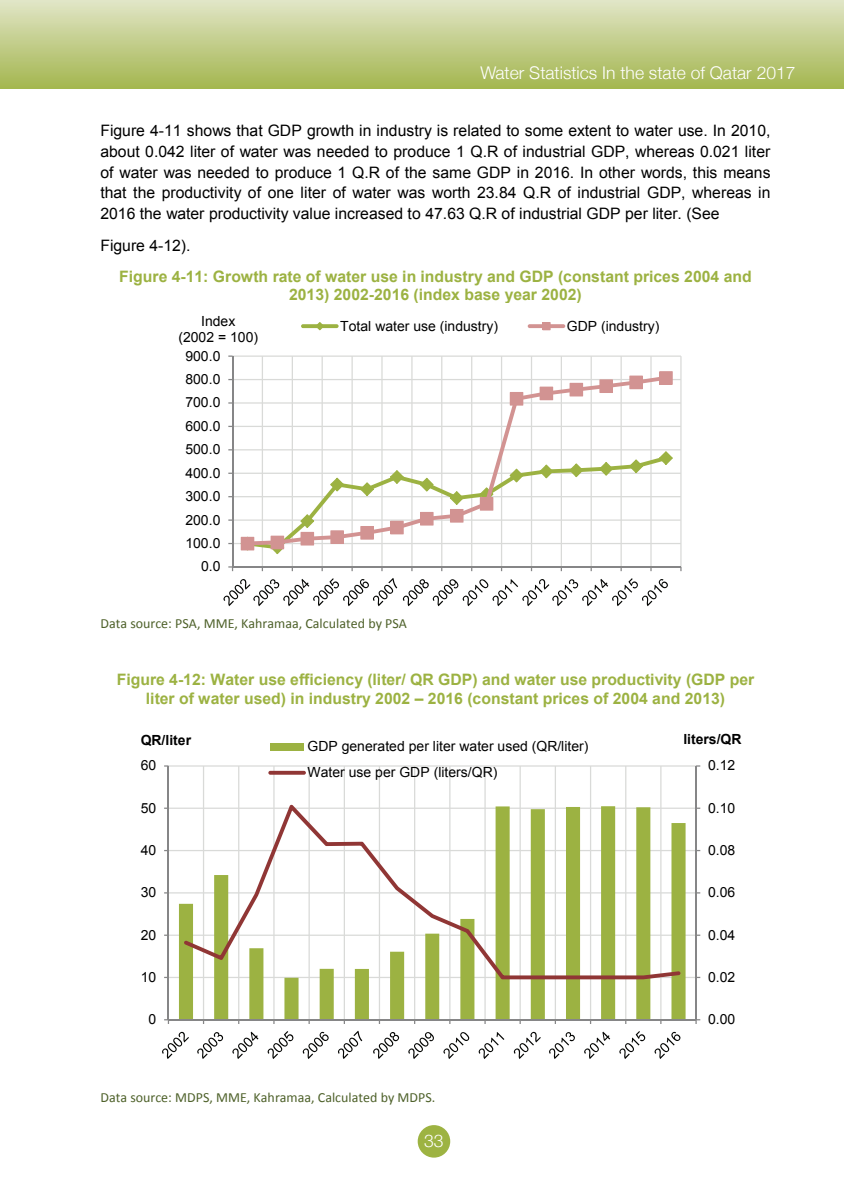
<style>
.page{position:relative;width:844px;height:1191px;background:#fff}
.page>*{position:absolute;margin:0;border:0;box-sizing:border-box;transform-origin:0 0}
.t1{font:300 17.5px "Helvetica Neue";color:#fff}
.t2{font:15.75px/20.8px "Arial";color:#000;text-align:justify}
.t3{font:700 15.75px/18.2px "Arial";color:#9cb242;text-align:center}
.t4{font:14px/16.1px "Arial";color:#000;text-align:center}
.t5{font:14px "Calibri";color:#4e612a}
.t6{font:700 14px "Arial";color:#000}
</style>
<div class="page">
<div style="left:0;top:0;width:843px;height:88px;background:linear-gradient(to bottom,#e1e5c6,#a5b751)"></div>
<div style="left:417px;top:1125px;width:33px;height:32px;background:#9db342;border-radius:50%"></div>
<hr style="left:232px;top:543px;width:448px;height:1px;background:#d9dad8">
<hr style="left:232px;top:519px;width:448px;height:2px;background:#d9dad8">
<hr style="left:232px;top:496px;width:448px;height:1px;background:#d9dad8">
<hr style="left:232px;top:472px;width:448px;height:2px;background:#d9dad8">
<hr style="left:232px;top:449px;width:448px;height:1px;background:#d9dad8">
<hr style="left:232px;top:426px;width:448px;height:1px;background:#d9dad8">
<hr style="left:232px;top:402px;width:448px;height:1px;background:#d9dad8">
<hr style="left:232px;top:379px;width:448px;height:1px;background:#d9dad8">
<hr style="left:232px;top:355px;width:448px;height:2px;background:#d9dad8">
<hr style="left:262px;top:356px;width:1px;height:211px;background:#d9dad8">
<hr style="left:291px;top:356px;width:2px;height:211px;background:#d9dad8">
<hr style="left:321px;top:356px;width:2px;height:211px;background:#d9dad8">
<hr style="left:351px;top:356px;width:1px;height:211px;background:#d9dad8">
<hr style="left:381px;top:356px;width:1px;height:211px;background:#d9dad8">
<hr style="left:411px;top:356px;width:1px;height:211px;background:#d9dad8">
<hr style="left:441px;top:356px;width:1px;height:211px;background:#d9dad8">
<hr style="left:471px;top:356px;width:1px;height:211px;background:#d9dad8">
<hr style="left:501px;top:356px;width:1px;height:211px;background:#d9dad8">
<hr style="left:530px;top:356px;width:2px;height:211px;background:#d9dad8">
<hr style="left:560px;top:356px;width:2px;height:211px;background:#d9dad8">
<hr style="left:590px;top:356px;width:1px;height:211px;background:#d9dad8">
<hr style="left:620px;top:356px;width:1px;height:211px;background:#d9dad8">
<hr style="left:650px;top:356px;width:1px;height:211px;background:#d9dad8">
<hr style="left:680px;top:356px;width:1px;height:211px;background:#d9dad8">
<hr style="left:232px;top:356px;width:1px;height:211px;background:#868687">
<hr style="left:232px;top:566px;width:448px;height:1px;background:#868687">
<svg style="left:228px;top:566px;width:5px;height:5px"></svg>
<svg style="left:245px;top:376px;width:423px;height:75px"></svg>
<svg style="left:240px;top:451px;width:432px;height:103px"></svg>
<svg style="left:509px;top:392px;width:14px;height:13px"></svg>
<svg style="left:539px;top:386px;width:14px;height:14px"></svg>
<svg style="left:569px;top:383px;width:14px;height:13px"></svg>
<svg style="left:599px;top:379px;width:13px;height:14px"></svg>
<svg style="left:629px;top:375px;width:13px;height:14px"></svg>
<svg style="left:659px;top:371px;width:13px;height:14px"></svg>
<svg style="left:223px;top:578px;width:444px;height:28px"></svg>
<svg style="left:301px;top:324px;width:37px;height:4px"></svg>
<svg style="left:315px;top:322px;width:9px;height:8px"></svg>
<svg style="left:527px;top:324px;width:38px;height:4px"></svg>
<svg style="left:542px;top:322px;width:8px;height:8px"></svg>
<hr style="left:168px;top:976px;width:528px;height:2px;background:#d9dad8">
<hr style="left:168px;top:934px;width:528px;height:2px;background:#d9dad8">
<hr style="left:168px;top:892px;width:528px;height:1px;background:#d9dad8">
<hr style="left:168px;top:850px;width:528px;height:1px;background:#d9dad8">
<hr style="left:168px;top:807px;width:528px;height:2px;background:#d9dad8">
<hr style="left:168px;top:765px;width:528px;height:1px;background:#d9dad8">
<hr style="left:203px;top:766px;width:1px;height:253px;background:#d9dad8">
<hr style="left:238px;top:766px;width:1px;height:253px;background:#d9dad8">
<hr style="left:273px;top:766px;width:1px;height:253px;background:#d9dad8">
<hr style="left:308px;top:766px;width:2px;height:253px;background:#d9dad8">
<hr style="left:343px;top:766px;width:2px;height:253px;background:#d9dad8">
<hr style="left:379px;top:766px;width:1px;height:253px;background:#d9dad8">
<hr style="left:414px;top:766px;width:1px;height:253px;background:#d9dad8">
<hr style="left:449px;top:766px;width:1px;height:253px;background:#d9dad8">
<hr style="left:484px;top:766px;width:1px;height:253px;background:#d9dad8">
<hr style="left:519px;top:766px;width:1px;height:253px;background:#d9dad8">
<hr style="left:554px;top:766px;width:2px;height:253px;background:#d9dad8">
<hr style="left:589px;top:766px;width:2px;height:253px;background:#d9dad8">
<hr style="left:625px;top:766px;width:1px;height:253px;background:#d9dad8">
<hr style="left:660px;top:766px;width:1px;height:253px;background:#d9dad8">
<svg style="left:179px;top:807px;width:506px;height:212px"></svg>
<hr style="left:695px;top:766px;width:1px;height:253px;background:#868687">
<hr style="left:168px;top:766px;width:1px;height:253px;background:#868687">
<hr style="left:168px;top:1019px;width:528px;height:1px;background:#868687">
<svg style="left:164px;top:1019px;width:5px;height:5px"></svg>
<svg style="left:695px;top:1019px;width:5px;height:5px"></svg>
<svg style="left:184px;top:804px;width:496px;height:175px"></svg>
<svg style="left:162px;top:1031px;width:27px;height:28px"></svg>
<svg style="left:197px;top:1032px;width:26px;height:27px"></svg>
<svg style="left:232px;top:1031px;width:26px;height:28px"></svg>
<svg style="left:267px;top:1031px;width:26px;height:28px"></svg>
<svg style="left:303px;top:1031px;width:25px;height:28px"></svg>
<svg style="left:338px;top:1030px;width:24px;height:29px"></svg>
<svg style="left:373px;top:1032px;width:26px;height:27px"></svg>
<svg style="left:408px;top:1032px;width:26px;height:27px"></svg>
<svg style="left:443px;top:1032px;width:26px;height:27px"></svg>
<svg style="left:478px;top:1032px;width:26px;height:27px"></svg>
<svg style="left:513px;top:1031px;width:27px;height:28px"></svg>
<svg style="left:549px;top:1032px;width:25px;height:27px"></svg>
<svg style="left:584px;top:1031px;width:26px;height:28px"></svg>
<svg style="left:619px;top:1031px;width:26px;height:28px"></svg>
<svg style="left:654px;top:1031px;width:26px;height:28px"></svg>
<div style="left:270px;top:743px;width:34px;height:7px;background:#9cb242"></div>
<hr style="left:268px;top:771px;width:38px;height:3px;background:#903635;border-radius:2px">
<p class="t1" style="left:480px;top:59px;width:317px">Water Statistics In the state of Qatar 2017</p>
<p class="t2" style="left:100px;top:120px;width:671px">Figure 4-11 shows that GDP growth in industry is related to some extent to water use. In 2010, about 0.042 liter of water was needed to produce 1 Q.R of industrial GDP, whereas 0.021 liter of water was needed to produce 1 Q.R of the same GDP in 2016. In other words, this means that the productivity of one liter of water was worth 23.84 Q.R of industrial GDP, whereas in 2016 the water productivity value increased to 47.63 Q.R of industrial GDP per liter. (See</p>
<p class="t2" style="left:100px;top:235px;width:92px">Figure 4-12).</p>
<p class="t3" style="left:119px;top:268px;width:633px">Figure 4-11: Growth rate of water use in industry and GDP (constant prices 2004 and<br>2013) 2002-2016 (index base year 2002)</p>
<p class="t4" style="left:178px;top:313px;width:81px">Index<br>(2002 = 100)</p>
<p class="t4" style="left:340px;top:318px;width:159px">Total water use (industry)</p>
<p class="t4" style="left:566px;top:318px;width:94px">GDP (industry)</p>
<p class="t4" style="left:185px;top:348px;width:37px">900.0</p>
<p class="t4" style="left:185px;top:371px;width:37px">800.0</p>
<p class="t4" style="left:185px;top:395px;width:37px">700.0</p>
<p class="t4" style="left:185px;top:418px;width:37px">600.0</p>
<p class="t4" style="left:185px;top:441px;width:37px">500.0</p>
<p class="t4" style="left:185px;top:465px;width:37px">400.0</p>
<p class="t4" style="left:185px;top:488px;width:37px">300.0</p>
<p class="t4" style="left:185px;top:512px;width:37px">200.0</p>
<p class="t4" style="left:185px;top:535px;width:37px">100.0</p>
<p class="t4" style="left:201px;top:558px;width:21px">0.0</p>
<p class="t5" style="left:100px;top:614px;width:308px">Data source: PSA, MME, Kahramaa, Calculated by PSA</p>
<p class="t3" style="left:117px;top:671px;width:639px">Figure 4-12: Water use efficiency (liter/ QR GDP) and water use productivity (GDP per liter of water used) in industry 2002 – 2016 (constant prices of 2004 and 2013)</p>
<p class="t6" style="left:141px;top:731px;width:52px">QR/liter</p>
<p class="t6" style="left:683px;top:730px;width:60px">liters/QR</p>
<p class="t4" style="left:307px;top:733px;width:282px;line-height:26.1px;text-align:left">GDP generated per liter water used (QR/liter)<br>Water use per GDP (liters/QR)</p>
<p class="t4" style="left:141px;top:757px;width:17px">60</p>
<p class="t4" style="left:708px;top:757px;width:29px">0.12</p>
<p class="t4" style="left:141px;top:800px;width:17px">50</p>
<p class="t4" style="left:708px;top:800px;width:29px">0.10</p>
<p class="t4" style="left:141px;top:842px;width:17px">40</p>
<p class="t4" style="left:708px;top:842px;width:29px">0.08</p>
<p class="t4" style="left:141px;top:884px;width:17px">30</p>
<p class="t4" style="left:708px;top:884px;width:29px">0.06</p>
<p class="t4" style="left:141px;top:926px;width:17px">20</p>
<p class="t4" style="left:708px;top:926px;width:29px">0.04</p>
<p class="t4" style="left:141px;top:969px;width:17px">10</p>
<p class="t4" style="left:708px;top:969px;width:29px">0.02</p>
<p class="t4" style="left:148px;top:1011px;width:9px">0</p>
<p class="t4" style="left:708px;top:1011px;width:29px">0.00</p>
<p class="t5" style="left:100px;top:1088px;width:336px">Data source: MDPS, MME, Kahramaa, Calculated by MDPS.</p>
<p class="t1" style="left:424px;top:1127px;width:21px">33</p>
</div>
